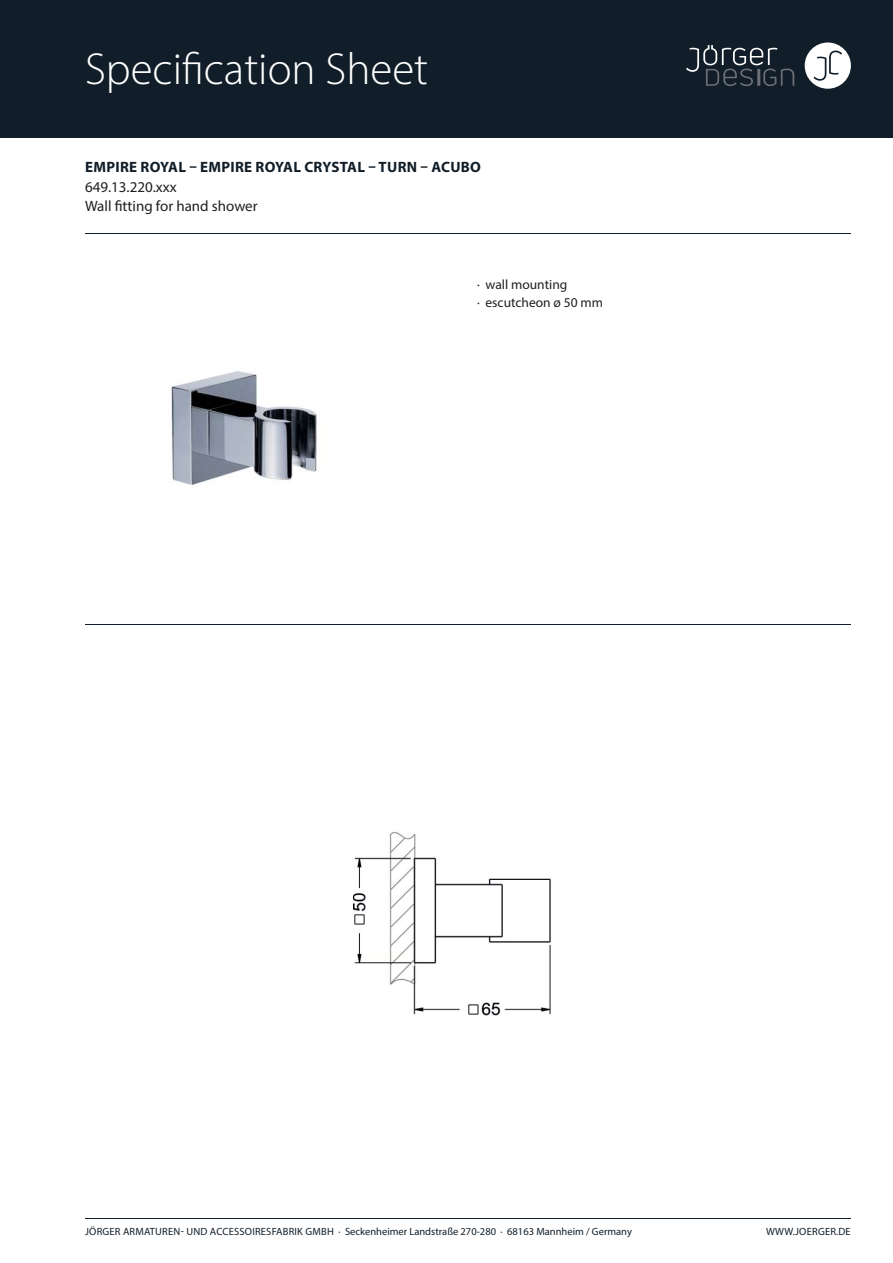
<style>
.page{position:relative;width:893px;height:1263px;background:#fff}
.page>*{position:absolute;margin:0;border:0;box-sizing:border-box;transform-origin:0 0}
.t1{font:300 45px "Myriad Pro";color:#fff}
.t2{font:700 15px "Myriad Pro";letter-spacing:.02em;color:#111e29}
.t3{font:15px "Myriad Pro";color:#231f20}
.t4{font:13.5px/18px "Myriad Pro";color:#231f20}
.t5{font:10.5px "Myriad Pro";letter-spacing:.005em;color:#111e29}
</style>
<div class="page">
<div style="left:0;top:0;width:893px;height:138px;background:#111e29"></div>
<div style="left:805px;top:43px;width:46px;height:46px;background:#fff;border-radius:50%"></div>
<svg style="left:814px;top:51px;width:28px;height:30px"></svg>
<svg style="left:686px;top:45px;width:108px;height:41px"></svg>
<hr style="left:85px;top:1218px;width:766px;height:1px;background:#111e29">
<hr style="left:85px;top:233px;width:766px;height:1px;background:#111e29">
<hr style="left:85px;top:624px;width:766px;height:1px;background:#111e29">
<img style="left:171px;top:371px;width:146px;height:115px">
<img style="left:353px;top:831px;width:198px;height:185px">
<h1 class="t1" style="left:85px;top:52px;width:345px">Specification Sheet</h1>
<h2 class="t2" style="left:85px;top:161px;width:397px">EMPIRE ROYAL – EMPIRE ROYAL CRYSTAL – TURN – ACUBO</h2>
<h2 class="t3" style="left:85px;top:200px;width:174px">Wall fitting for hand shower</h2>
<h2 class="t3" style="left:85px;top:181px;width:93px">649.13.220.xxx</h2>
<p class="t4" style="left:477px;top:277px;width:128px">· wall mounting<br>· escutcheon ø 50 mm</p>
<p class="t5" style="left:85px;top:1228px;width:548px">JÖRGER ARMATUREN- UND ACCESSOIRESFABRIK GMBH · Seckenheimer Landstraße 270-280 · 68163 Mannheim / Germany</p>
<p class="t5" style="left:766px;top:1228px;width:86px">WWW.JOERGER.DE</p>
</div>
